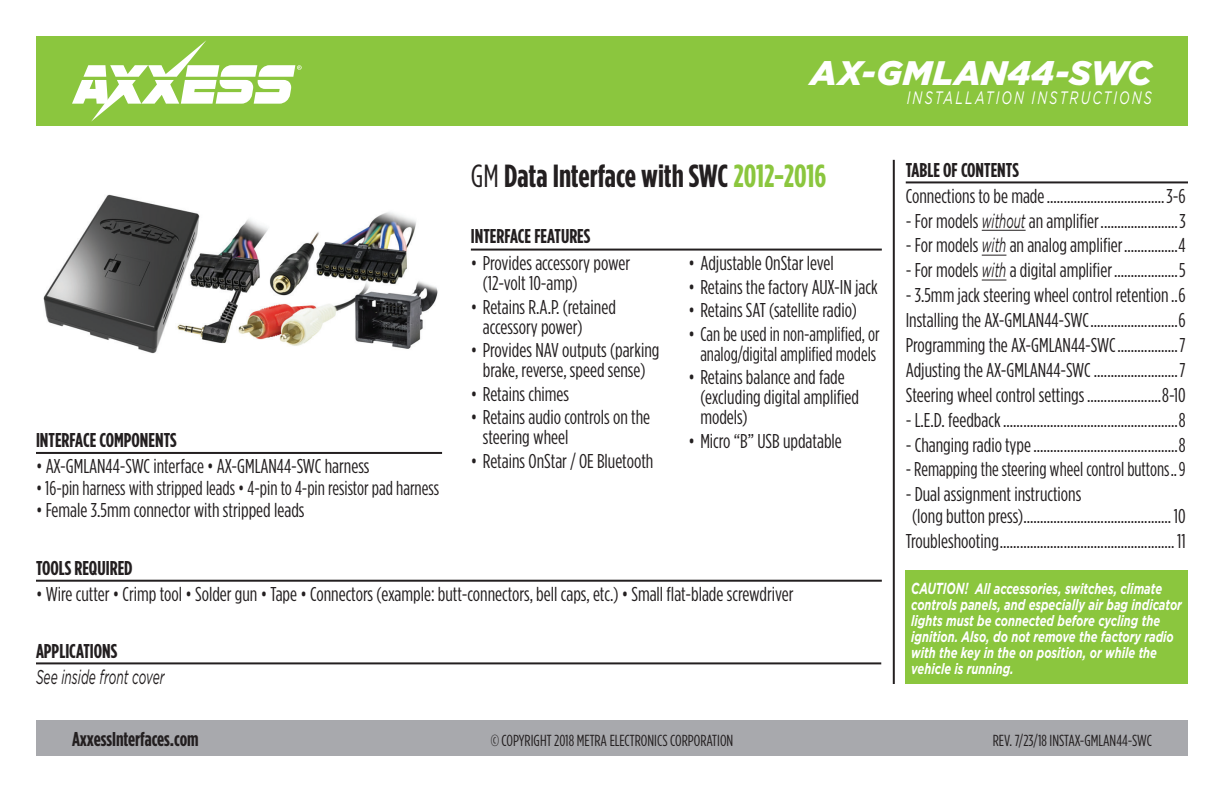
<style>
.page{position:relative;width:1224px;height:792px;background:#fff}
.page>*{position:absolute;margin:0;border:0;box-sizing:border-box;transform-origin:0 0}
.t1{font:italic 900 34px "Gotham";letter-spacing:.01em;color:#fff}
.t2{font:700 32px "Gotham Condensed";color:#231f20}
.t3{font:20px/20px "Gotham Condensed";color:#231f20}
.t4{font:700 20px "Gotham Condensed";color:#231f20}
.t5{font:20px "Gotham Condensed";color:#231f20;scale:.96 1}
.t6{font:20px "Gotham Condensed";color:#231f20;scale:.95 1}
.t7{font:italic 20px "Gotham";color:#231f20;scale:.6 1}
.t8{font:italic 18px "Gotham";letter-spacing:.165em;color:#fff;scale:.7 1}
.t9{font:16px "Gotham Condensed";color:#231f20}
.t10{font:italic 700 15px/16px "Gotham";color:#fff;scale:.74 1}
.s1{font-weight:400}
.s2{color:#8bc63e}
.s3{font-family:"Gotham";font-style:italic}
.s4{font-size:16px}
</style>
<div class="page">
<div style="left:36px;top:720px;width:1152px;height:36px;background:#a8a9ad"></div>
<hr style="left:893px;top:160px;width:2px;height:524px;background:#231f20">
<div style="left:906px;top:570px;width:282px;height:114px;background:#8bc63e"></div>
<div style="left:36px;top:36px;width:1152px;height:90px;background:#8bc63e"></div>
<svg style="left:72px;top:40px;width:230px;height:82px"></svg>
<hr style="left:471px;top:249px;width:411px;height:2px;background:#231f20">
<hr style="left:36px;top:452px;width:406px;height:2px;background:#231f20">
<hr style="left:982px;top:230px;width:44px;height:1px;background:#231f20">
<svg style="left:982px;top:255px;width:24px;height:1px"></svg>
<svg style="left:982px;top:280px;width:24px;height:1px"></svg>
<hr style="left:906px;top:181px;width:282px;height:2px;background:#231f20">
<hr style="left:36px;top:662px;width:845px;height:2px;background:#231f20">
<hr style="left:36px;top:580px;width:846px;height:2px;background:#231f20">
<img style="left:43px;top:194px;width:395px;height:160px">
<p class="t4" style="left:36px;top:428px;width:142px">INTERFACE COMPONENTS</p>
<p class="t3" style="left:36px;top:456px;width:335px">• AX-GMLAN44-SWC interface • AX-GMLAN44-SWC harness</p>
<p class="t5" style="left:36px;top:477px;width:422px">• 16-pin harness with stripped leads • 4-pin to 4-pin resistor pad harness</p>
<p class="t3" style="left:36px;top:499px;width:270px">• Female 3.5mm connector with stripped leads</p>
<h1 class="t1" style="left:811px;top:53px;width:343px">AX-GMLAN44-SWC</h1>
<p class="t8" style="left:907px;top:88px;width:352px">INSTALLATION INSTRUCTIONS</p>
<h2 class="t2" style="left:471px;top:158px;width:357px"><span class="s1">GM</span> Data Interface with SWC <span class="s2">2012-2016</span></h2>
<p class="t4" style="left:471px;top:225px;width:121px">INTERFACE FEATURES</p>
<p class="t3" style="left:483px;top:253px;width:149px;text-indent:-12px">• Provides accessory power (12-volt 10-amp)</p>
<p class="t3" style="left:483px;top:296px;width:135px;text-indent:-12px">• Retains R.A.P. (retained accessory power)</p>
<p class="t3" style="left:471px;top:340px;width:190px;text-align:center">• Provides NAV outputs (parking brake, reverse, speed sense)</p>
<p class="t3" style="left:471px;top:384px;width:100px">• Retains chimes</p>
<p class="t3" style="left:483px;top:407px;width:169px;text-indent:-12px">• Retains audio controls on the steering wheel</p>
<p class="t3" style="left:471px;top:451px;width:184px">• Retains OnStar / OE Bluetooth</p>
<p class="t3" style="left:688px;top:253px;width:147px">• Adjustable OnStar level</p>
<p class="t3" style="left:688px;top:276px;width:191px">• Retains the factory AUX-IN jack</p>
<p class="t3" style="left:688px;top:300px;width:170px">• Retains SAT (satellite radio)</p>
<p class="t3" style="left:688px;top:324px;width:193px;text-align:center">• Can be used in non-amplified, or analog/digital amplified models</p>
<p class="t3" style="left:700px;top:367px;width:160px;text-indent:-12px">• Retains balance and fade (excluding digital amplified models)</p>
<p class="t3" style="left:688px;top:431px;width:155px">• Micro “B” USB updatable</p>
<p class="t4" style="left:906px;top:158px;width:115px">TABLE OF CONTENTS</p>
<p class="t3" style="left:906px;top:185px;width:282px">Connections to be made...................................3-6</p>
<p class="t3" style="left:906px;top:210px;width:282px">- For models <span class="s3">without</span> an amplifier.......................3</p>
<p class="t3" style="left:906px;top:235px;width:281px">- For models <span class="s3">with</span> an analog amplifier................4</p>
<p class="t3" style="left:906px;top:260px;width:282px">- For models <span class="s3">with</span> a digital amplifier...................5</p>
<p class="t3" style="left:906px;top:283px;width:282px;line-height:24.8px;text-align:justify">- 3.5mm jack steering wheel control retention..6<br>Installing the AX-GMLAN44-SWC..........................6<br>Programming the AX-GMLAN44-SWC..................7<br>Adjusting the AX-GMLAN44-SWC.........................7<br>Steering wheel control settings......................8-10</p>
<p class="t3" style="left:906px;top:409px;width:282px">- L.E.D. feedback....................................................8</p>
<p class="t3" style="left:906px;top:434px;width:282px">- Changing radio type...........................................8</p>
<p class="t6" style="left:906px;top:459px;width:296px">- Remapping the steering wheel control buttons..9</p>
<p class="t3" style="left:912px;top:483px;width:275px;line-height:22px;text-indent:-7px">- Dual assignment instructions<br>(long button press)............................................ 10</p>
<p class="t3" style="left:906px;top:531px;width:282px">Troubleshooting.................................................... 11</p>
<p class="t4" style="left:36px;top:556px;width:98px">TOOLS REQUIRED</p>
<p class="t3" style="left:36px;top:583px;width:759px">• Wire cutter • Crimp tool • Solder gun • Tape • Connectors (example: butt-connectors, bell caps, etc.) • Small flat-blade screwdriver</p>
<p class="t4" style="left:36px;top:640px;width:83px">APPLICATIONS</p>
<p class="t7" style="left:36px;top:666px;width:216px">See inside front cover</p>
<p class="t10" style="left:911px;top:580px;width:367px"><span class="s4">CAUTION!</span> All accessories, switches, climate controls panels, and especially air bag indicator lights must be connected before cycling the ignition. Also, do not remove the factory radio with the key in the on position, or while the vehicle is running.</p>
<p class="t4" style="left:72px;top:728px;width:128px">AxxessInterfaces.com</p>
<p class="t9" style="left:491px;top:732px;width:244px">© COPYRIGHT 2018 METRA ELECTRONICS CORPORATION</p>
<p class="t9" style="left:993px;top:732px;width:161px">REV. 7/23/18 INSTAX-GMLAN44-SWC</p>
</div>
